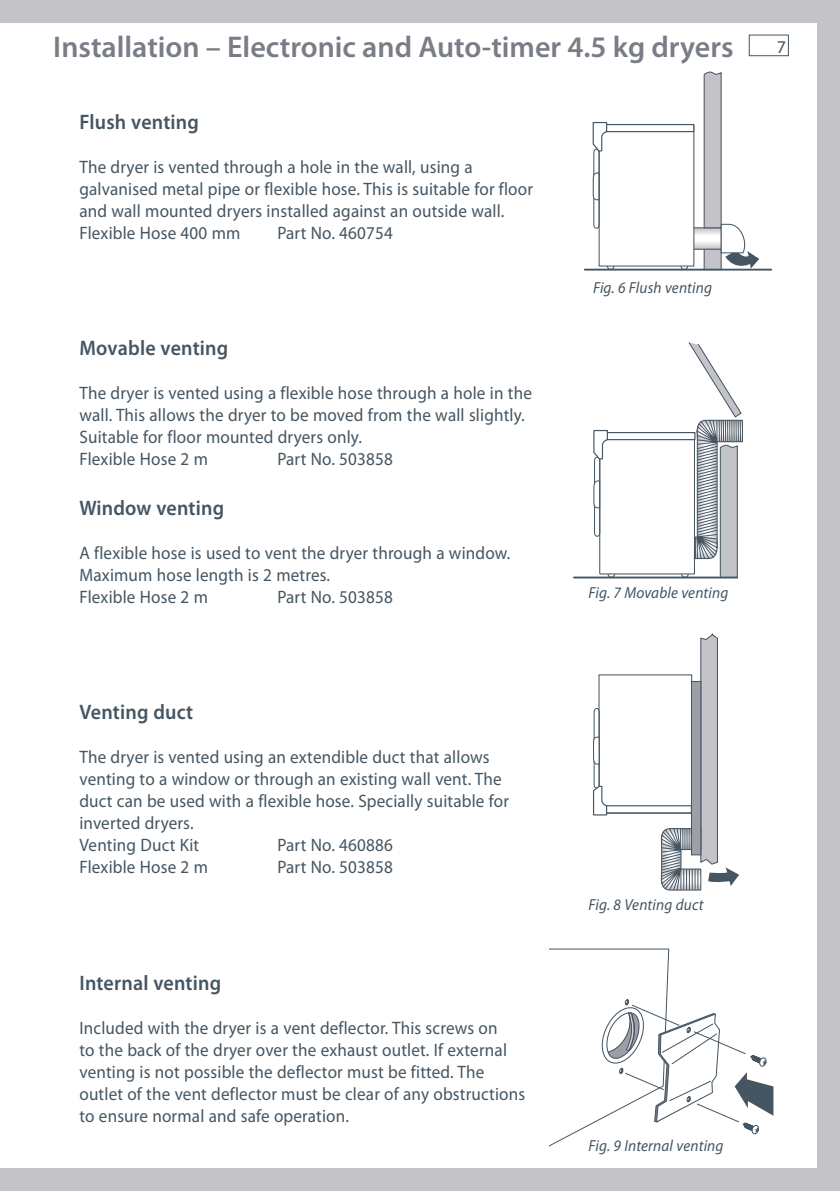
<style>
.page{position:relative;width:840px;height:1191px;background:#fff}
.page>*{position:absolute;margin:0;border:0;box-sizing:border-box;transform-origin:0 0}
.t1{font:600 30px "Myriad Pro";color:#797e86}
.t2{font:600 21px "Myriad Pro";letter-spacing:.01em;color:#455561;scale:.95 1}
.t3{font:18px/22px "Myriad Pro";letter-spacing:.01em;color:#455561;scale:.95 1}
.t4{font:18px "Myriad Pro";letter-spacing:.01em;color:#455561}
.t5{font:italic 16px "Myriad Pro";letter-spacing:.01em;color:#455561;scale:.95 1}
</style>
<div class="page">
<div style="left:748px;top:35px;width:40px;height:21px;border:1px solid #455561"></div>
<div style="left:0;top:1168px;width:839px;height:23px;background:#c3c3c8"></div>
<div style="left:816px;top:0;width:23px;height:1191px;background:#c3c3c8"></div>
<div style="left:0;top:0;width:839px;height:23px;background:#c3c3c8"></div>
<svg style="left:660px;top:633px;width:78px;height:257px"></svg>
<div style="left:598px;top:805px;width:93px;height:8px;background:#fff"></div>
<div style="left:597px;top:805px;width:94px;height:8px;border:1px solid #455561"></div>
<svg style="left:593px;top:707px;width:14px;height:109px"></svg>
<hr style="left:584px;top:269px;width:186px;height:1px;background:#455561">
<svg style="left:591px;top:71px;width:167px;height:200px"></svg>
<hr style="left:573px;top:576px;width:163px;height:2px;background:#455561">
<svg style="left:592px;top:342px;width:151px;height:236px"></svg>
<svg style="left:549px;top:948px;width:224px;height:199px"></svg>
<h1 class="t1" style="left:53px;top:27px;width:681px">Installation – Electronic and Auto-timer 4.5 kg dryers</h1>
<p class="t2" style="left:79px;top:109px;width:127px">Flush venting</p>
<p class="t3" style="left:79px;top:156px;width:478px">The dryer is vented through a hole in the wall, using a galvanised metal pipe or flexible hose. This is suitable for floor and wall mounted dryers installed against an outside wall.<br>Flexible Hose 400 mm</p>
<p class="t3" style="left:277px;top:222px;width:123px">Part No. 460754</p>
<p class="t2" style="left:79px;top:335px;width:158px">Movable venting</p>
<p class="t3" style="left:79px;top:382px;width:477px">The dryer is vented using a flexible hose through a hole in the wall. This allows the dryer to be moved from the wall slightly.<br>Suitable for floor mounted dryers only.<br>Flexible Hose 2 m</p>
<p class="t3" style="left:277px;top:448px;width:123px">Part No. 503858</p>
<p class="t2" style="left:79px;top:495px;width:154px">Window venting</p>
<p class="t3" style="left:79px;top:542px;width:455px">A flexible hose is used to vent the dryer through a window.<br>Maximum hose length is 2 metres.<br>Flexible Hose 2 m</p>
<p class="t3" style="left:277px;top:586px;width:123px">Part No. 503858</p>
<p class="t2" style="left:79px;top:699px;width:121px">Venting duct</p>
<p class="t3" style="left:79px;top:746px;width:453px">The dryer is vented using an extendible duct that allows venting to a window or through an existing wall vent. The duct can be used with a flexible hose. Specially suitable for inverted dryers.<br>Venting Duct Kit</p>
<p class="t3" style="left:277px;top:834px;width:123px">Part No. 460886</p>
<p class="t3" style="left:79px;top:856px;width:137px">Flexible Hose 2 m</p>
<p class="t3" style="left:277px;top:856px;width:123px">Part No. 503858</p>
<p class="t2" style="left:79px;top:969px;width:151px">Internal venting</p>
<p class="t3" style="left:79px;top:1016px;width:470px">Included with the dryer is a vent deflector. This screws on<br>to the back of the dryer over the exhaust outlet. If external venting is not possible the deflector must be fitted. The outlet of the vent deflector must be clear of any obstructions to ensure normal and safe operation.</p>
<p class="t5" style="left:592px;top:279px;width:127px">Fig. 6 Flush venting</p>
<p class="t5" style="left:588px;top:583px;width:149px">Fig. 7 Movable venting</p>
<p class="t5" style="left:588px;top:895px;width:122px">Fig. 8 Venting duct</p>
<p class="t5" style="left:588px;top:1136px;width:143px">Fig. 9 Internal venting</p>
<p class="t4" style="left:776px;top:36px;width:11px">7</p>
</div>
